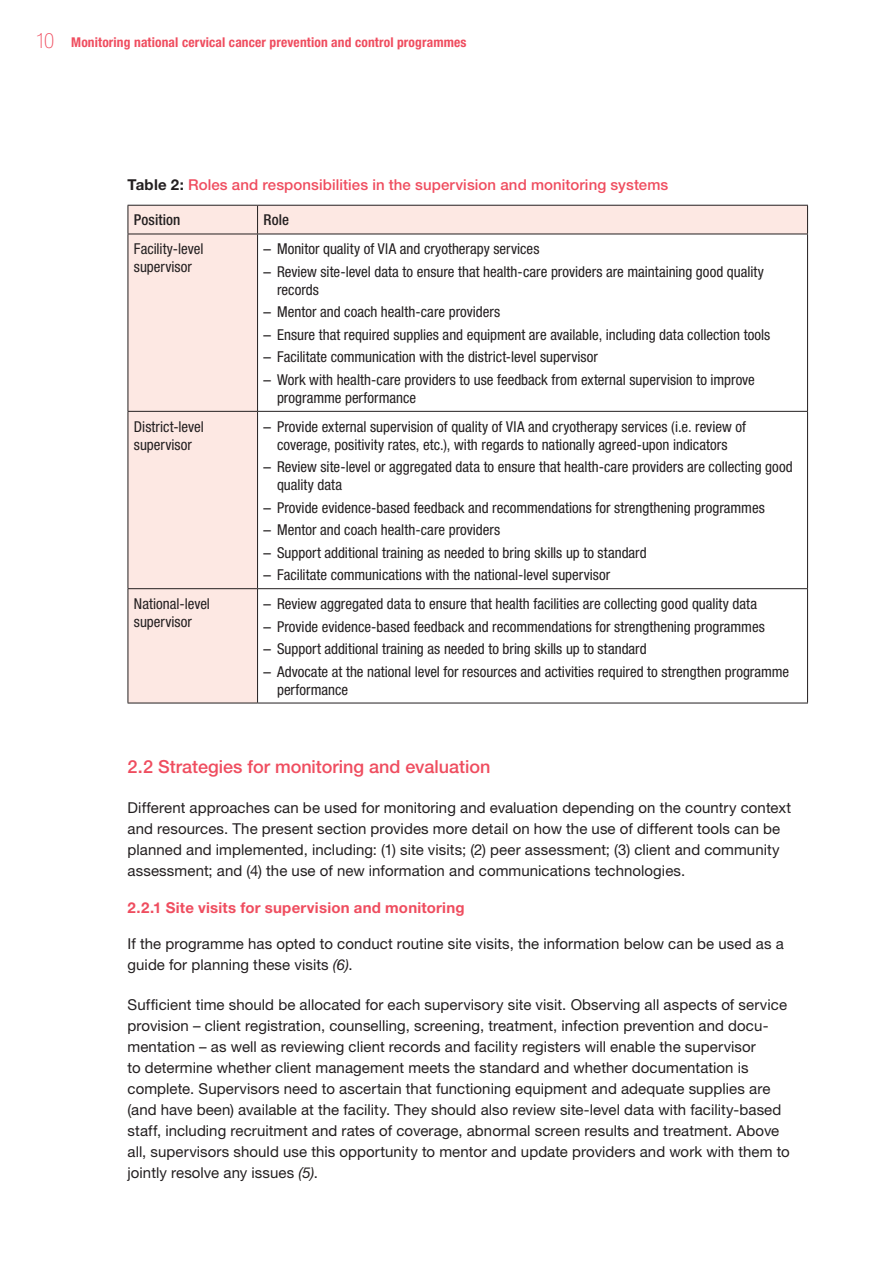
<style>
.page{position:relative;width:893px;height:1263px;background:#fff}
.page>*{position:absolute;margin:0;border:0;box-sizing:border-box;transform-origin:0 0}
._0_0{font:500 18px "Helvetica Neue";color:#ef4d5f}
.Table_text{font:condensed 15px/18px "Helvetica Neue";color:#231f20}
.Body_Text_2{font:15px/21px "Helvetica Neue";letter-spacing:.005em;color:#231f20}
.Body_text{font:15px/21px "Helvetica Neue";letter-spacing:.005em;color:#231f20}
._0_0_0_0{font:500 15px "Helvetica Neue";letter-spacing:.005em;color:#ef4d5f}
._0_0_0{font:700 15px "Helvetica Neue";letter-spacing:.015em;color:#ef4d5f}
.Table_text-2{font:500 condensed 15px "Helvetica Neue";letter-spacing:.005em;color:#231f20}
.t1{font:700 condensed 13.5px "Helvetica Neue";letter-spacing:.01em;color:#ef4d5f}
.s1{font-weight:100;font-size:21px}
.s2{font-weight:700;color:#231f20}
.s3{font-stretch:normal}
.s4{font-style:italic}
</style>
<div class="page">
<div style="left:129px;top:206px;width:128px;height:497px;background:#fde8e3"></div>
<div style="left:258px;top:205px;width:549px;height:29px;background:#fde8e3"></div>
<hr style="left:128px;top:234px;width:1px;height:177px;background:#231f20">
<hr style="left:257px;top:234px;width:1px;height:177px;background:#231f20">
<hr style="left:807px;top:234px;width:1px;height:177px;background:#231f20">
<hr style="left:128px;top:411px;width:130px;height:1px;background:#231f20">
<hr style="left:128px;top:412px;width:1px;height:176px;background:#231f20">
<hr style="left:258px;top:411px;width:550px;height:1px;background:#231f20">
<hr style="left:257px;top:412px;width:1px;height:176px;background:#231f20">
<hr style="left:807px;top:412px;width:1px;height:176px;background:#231f20">
<hr style="left:128px;top:588px;width:130px;height:1px;background:#231f20">
<hr style="left:128px;top:589px;width:1px;height:114px;background:#231f20">
<hr style="left:258px;top:588px;width:550px;height:1px;background:#231f20">
<hr style="left:257px;top:589px;width:1px;height:114px;background:#231f20">
<hr style="left:807px;top:589px;width:1px;height:114px;background:#231f20">
<hr style="left:128px;top:703px;width:130px;height:1px;background:#231f20">
<hr style="left:258px;top:703px;width:550px;height:1px;background:#231f20">
<hr style="left:128px;top:205px;width:130px;height:1px;background:#231f20">
<svg style="left:128px;top:206px;width:1px;height:28px"></svg>
<hr style="left:258px;top:205px;width:550px;height:1px;background:#231f20">
<svg style="left:257px;top:206px;width:1px;height:28px"></svg>
<svg style="left:807px;top:206px;width:1px;height:28px"></svg>
<hr style="left:128px;top:234px;width:130px;height:1px;background:#231f20">
<hr style="left:258px;top:234px;width:550px;height:1px;background:#231f20">
<p class="t1" style="left:36px;top:34px;width:432px"><span class="s1">10</span> Monitoring national cervical cancer prevention and control programmes</p>
<p class="_0_0_0_0" style="left:128px;top:176px;width:542px"><span class="s2">Table 2:</span> Roles and responsibilities in the supervision and monitoring systems</p>
<p class="Table_text-2" style="left:134px;top:211px;width:48px">Position</p>
<p class="Table_text-2" style="left:264px;top:211px;width:27px">Role</p>
<p class="Table_text" style="left:134px;top:240px;width:71px">Facility-level supervisor</p>
<p class="Table_text" style="left:264px;top:240px;width:277px"><span class="s3">–</span> Monitor quality of VIA and cryotherapy services</p>
<p class="Table_text" style="left:277px;top:262px;width:488px;text-indent:-14px"><span class="s3">–</span> Review site-level data to ensure that health-care providers are maintaining good quality records</p>
<p class="Table_text" style="left:264px;top:303px;width:238px"><span class="s3">–</span> Mentor and coach health-care providers</p>
<p class="Table_text" style="left:264px;top:325px;width:508px"><span class="s3">–</span> Ensure that required supplies and equipment are available, including data collection tools</p>
<p class="Table_text" style="left:264px;top:348px;width:336px"><span class="s3">–</span> Facilitate communication with the district-level supervisor</p>
<p class="Table_text" style="left:277px;top:370px;width:479px;text-indent:-14px"><span class="s3">–</span> Work with health-care providers to use feedback from external supervision to improve programme performance</p>
<p class="Table_text" style="left:134px;top:417px;width:71px">District-level supervisor</p>
<p class="Table_text" style="left:264px;top:417px;width:484px;text-align:center"><span class="s3">–</span> Provide external supervision of quality of VIA and cryotherapy services (i.e. review of coverage, positivity rates, etc.), with regards to nationally agreed-upon indicators</p>
<p class="Table_text" style="left:277px;top:458px;width:517px;text-indent:-14px"><span class="s3">–</span> Review site-level or aggregated data to ensure that health-care providers are collecting good quality data</p>
<p class="Table_text" style="left:264px;top:498px;width:503px"><span class="s3">–</span> Provide evidence-based feedback and recommendations for strengthening programmes</p>
<p class="Table_text" style="left:264px;top:521px;width:238px"><span class="s3">–</span> Mentor and coach health-care providers</p>
<p class="Table_text" style="left:264px;top:543px;width:385px"><span class="s3">–</span> Support additional training as needed to bring skills up to standard</p>
<p class="Table_text" style="left:264px;top:566px;width:348px"><span class="s3">–</span> Facilitate communications with the national-level supervisor</p>
<p class="Table_text" style="left:134px;top:595px;width:78px">National-level supervisor</p>
<p class="Table_text" style="left:264px;top:595px;width:495px"><span class="s3">–</span> Review aggregated data to ensure that health facilities are collecting good quality data</p>
<p class="Table_text" style="left:264px;top:617px;width:503px"><span class="s3">–</span> Provide evidence-based feedback and recommendations for strengthening programmes</p>
<p class="Table_text" style="left:264px;top:640px;width:385px"><span class="s3">–</span> Support additional training as needed to bring skills up to standard</p>
<p class="Table_text" style="left:277px;top:662px;width:514px;text-indent:-14px"><span class="s3">–</span> Advocate at the national level for resources and activities required to strengthen programme performance</p>
<p class="_0_0" style="left:128px;top:756px;width:364px">2.2 Strategies for monitoring and evaluation</p>
<p class="Body_text" style="left:128px;top:797px;width:665px">Different approaches can be used for monitoring and evaluation depending on the country context and resources. The present section provides more detail on how the use of different tools can be planned and implemented, including: (1) site visits; (2) peer assessment; (3) client and community assessment; and (4) the use of new information and communications technologies.</p>
<p class="_0_0_0" style="left:128px;top:898px;width:339px">2.2.1 Site visits for supervision and monitoring</p>
<p class="Body_Text_2" style="left:128px;top:933px;width:658px">If the programme has opted to conduct routine site visits, the information below can be used as a guide for planning these visits <span class="s4">(6)</span>.</p>
<p class="Body_Text_2" style="left:128px;top:994px;width:664px">Sufficient time should be allocated for each supervisory site visit. Observing all aspects of service provision – client registration, counselling, screening, treatment, infection prevention and docu&shy;mentation – as well as reviewing client records and facility registers will enable the supervisor<br>to determine whether client management meets the standard and whether documentation is complete. Supervisors need to ascertain that functioning equipment and adequate supplies are (and have been) available at the facility. They should also review site-level data with facility-based staff, including recruitment and rates of coverage, abnormal screen results and treatment. Above all, supervisors should use this opportunity to mentor and update providers and work with them to jointly resolve any issues <span class="s4">(5)</span>.</p>
</div>
